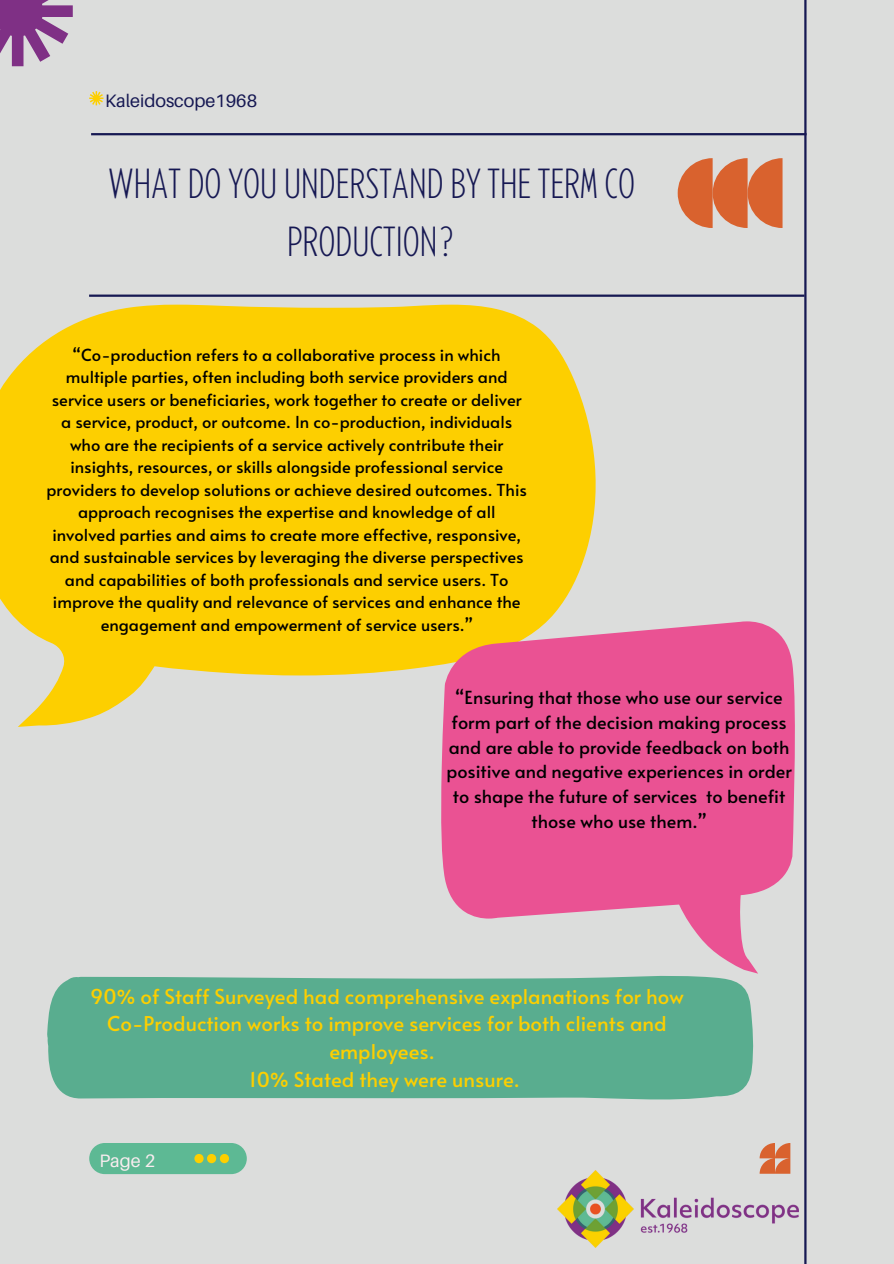
<style>
.page{position:relative;width:894px;height:1264px;background:#fff}
.page>*{position:absolute;margin:0;border:0;box-sizing:border-box;transform-origin:0 0}
.t1{font:200 condensed 42px/58.5px "Balgin";color:#161853;text-align:center}
.t2{font:20.4px/27.8px "Alata";color:#fdcf00;text-align:center}
.t3{font:18px/24.8px "Alata";color:#000;text-align:center}
.t4{font:18px "Aileron";color:#161853}
.t5{font:18px "Aileron";color:#faedf0}
.t6{font:16.5px/22.5px "Alata";color:#000;text-align:center}
</style>
<div class="page">
<div style="left:0;top:0;width:893px;height:1263px;background:#dcdddc"></div>
<hr style="left:804px;top:0;width:2px;height:1263px;background:#161853">
<svg style="left:89px;top:91px;width:14px;height:14px"></svg>
<hr style="left:89px;top:294px;width:715px;height:3px;background:#161853">
<hr style="left:91px;top:133px;width:715px;height:2px;background:#161853">
<div style="left:89px;top:1142px;width:158px;height:32px;background:#5db994;border-radius:16px"></div>
<svg style="left:194px;top:1154px;width:35px;height:9px"></svg>
<svg style="left:677px;top:158px;width:105px;height:70px"></svg>
<svg style="left:759px;top:1143px;width:30px;height:27px"></svg>
<img style="left:557px;top:1170px;width:241px;height:76px">
<svg style="left:0;top:305px;width:596px;height:421px;fill:#fdcf00"></svg>
<svg style="left:440px;top:621px;width:355px;height:352px;fill:#ea5293"></svg>
<div style="left:47px;top:975px;width:707px;height:125px;background:#59ad8f"></div>
<svg style="left:0;top:0;width:73px;height:66px"></svg>
<p class="t4" style="left:105px;top:89px;width:153px">Kaleidoscope1968</p>
<p class="t1" style="left:108px;top:158px;width:528px">WHAT DO YOU UNDERSTAND BY THE TERM CO<br>PRODUCTION?</p>
<h1 class="t6" style="left:46px;top:343px;width:482px">“Co-production refers to a collaborative process in which multiple parties, often including both service providers and service users or beneficiaries, work together to create or deliver a service, product, or outcome. In co-production, individuals who are the recipients of a service actively contribute their insights, resources, or skills alongside professional service providers to develop solutions or achieve desired outcomes. This approach recognises the expertise and knowledge of all involved parties and aims to create more effective, responsive, and sustainable services by leveraging the diverse perspectives and capabilities of both professionals and service users. To improve the quality and relevance of services and enhance the engagement and empowerment of service users.”</h1>
<p class="t3" style="left:446px;top:684px;width:347px">“Ensuring that those who use our service form part of the decision making process and are able to provide feedback on both positive and negative experiences in order to shape the future of services to benefit those who use them.”</p>
<p class="t2" style="left:90px;top:981px;width:595px">90% of Staff Surveyed had comprehensive explanations for how Co-Production works to improve services for both clients and employees.<br>10% Stated they were unsure.</p>
<p class="t5" style="left:99px;top:1149px;width:57px">Page 2</p>
</div>
